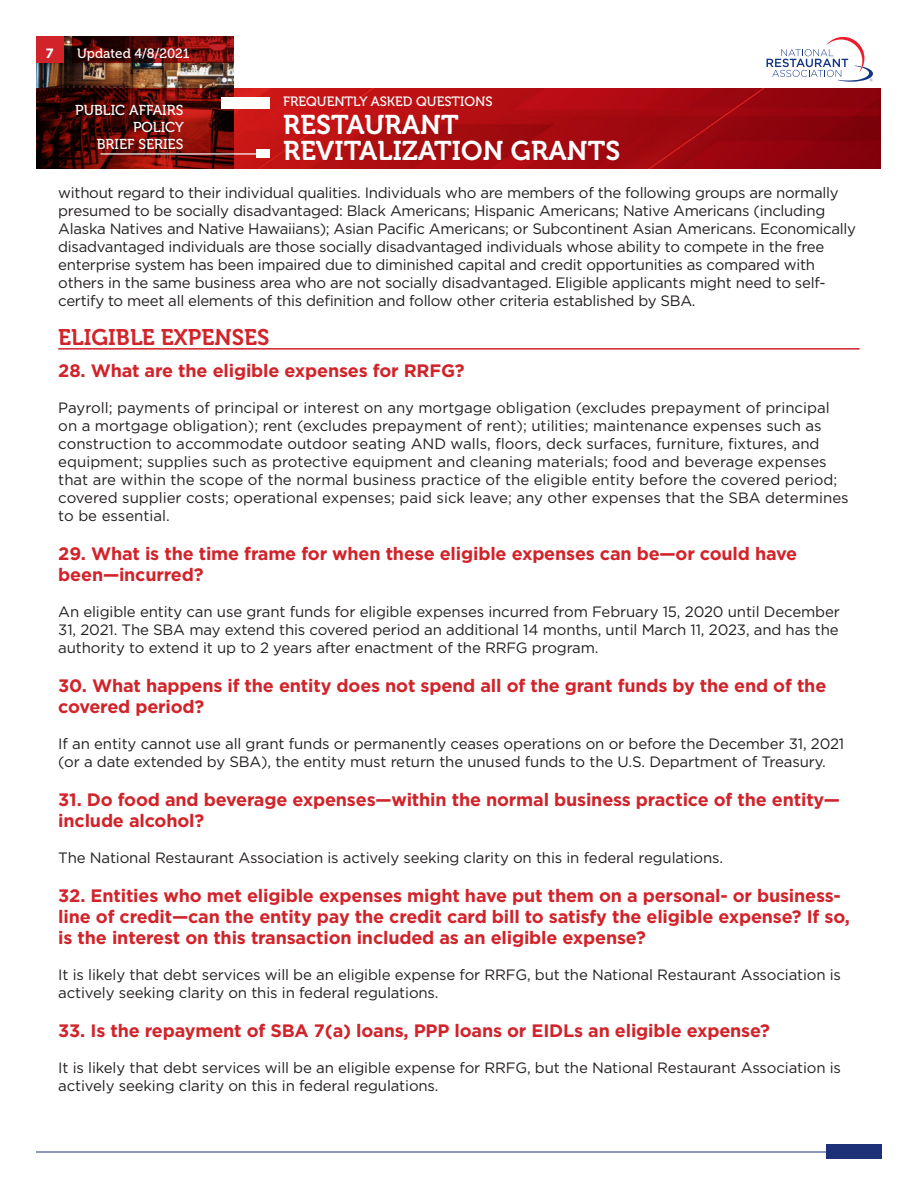
<style>
.page{position:relative;width:918px;height:1188px;background:#fff}
.page>*{position:absolute;margin:0;border:0;box-sizing:border-box;transform-origin:0 0}
.t1{font:27px/25.5px "Museo 700";letter-spacing:.005em;color:#fff}
.SUBSECTION{font:22.5px "Museo 700";color:#d1232a}
.Questions{font:700 18px/21px "Gotham";letter-spacing:-.01em;color:#d1232a}
.Body{font:15px/18px "Gotham";letter-spacing:-.01em;color:#231f20}
.t2{font:14.4px/17.2px "Museo 500";color:#fff;text-align:right}
.t3{font:13.5px "Museo 500";color:#fff}
.t4{font:700 13.5px "Gotham";color:#fff}
</style>
<div class="page">
<img style="left:36px;top:36px;width:198px;height:52px">
<img style="left:36px;top:88px;width:844px;height:81px">
<svg style="left:767px;top:37px;width:106px;height:45px"></svg>
<div style="left:256px;top:149px;width:14px;height:9px;background:#fff"></div>
<hr style="left:101px;top:153px;width:169px;height:2px;background:#fff">
<div style="left:36px;top:36px;width:27px;height:26px;background:#d1232a"></div>
<div style="left:221px;top:97px;width:49px;height:12px;background:#fff"></div>
<hr style="left:36px;top:1152px;width:846px;height:1px;background:#1c3177">
<div style="left:826px;top:1144px;width:56px;height:14px;background:#1c3177"></div>
<svg style="left:72px;top:36px;width:162px;height:26px;background:#5d0b0a"></svg>
<hr style="left:58px;top:348px;width:802px;height:2px;background:#d1232a">
<p class="t4" style="left:45px;top:45px;width:10px">7</p>
<p class="t3" style="left:77px;top:46px;width:114px">Updated 4/8/2021</p>
<p class="t3" style="left:283px;top:94px;width:211px">FREQUENTLY ASKED QUESTIONS</p>
<h1 class="t1" style="left:283px;top:112px;width:339px">RESTAURANT<br>REVITALIZATION GRANTS</h1>
<p class="Body" style="left:58px;top:184px;width:799px">without regard to their individual qualities. Individuals who are members of the following groups are normally presumed to be socially disadvantaged: Black Americans; Hispanic Americans; Native Americans (including Alaska Natives and Native Hawaiians); Asian Pacific Americans; or Subcontinent Asian Americans. Economically disadvantaged individuals are those socially disadvantaged individuals whose ability to compete in the free enterprise system has been impaired due to diminished capital and credit opportunities as compared with others in the same business area who are not socially disadvantaged. Eligible applicants might need to self&shy;certify to meet all elements of this definition and follow other criteria established by SBA.</p>
<p class="SUBSECTION" style="left:58px;top:325px;width:213px">ELIGIBLE EXPENSES</p>
<p class="Questions" style="left:58px;top:359px;width:408px">28. What are the eligible expenses for RRFG?</p>
<p class="Body" style="left:58px;top:398px;width:792px">Payroll; payments of principal or interest on any mortgage obligation (excludes prepayment of principal on a mortgage obligation); rent (excludes prepayment of rent); utilities; maintenance expenses such as construction to accommodate outdoor seating AND walls, floors, deck surfaces, furniture, fixtures, and equipment; supplies such as protective equipment and cleaning materials; food and beverage expenses that are within the scope of the normal business practice of the eligible entity before the covered period; covered supplier costs; operational expenses; paid sick leave; any other expenses that the SBA determines to be essential.</p>
<p class="Questions" style="left:58px;top:542px;width:740px">29. What is the time frame for when these eligible expenses can be—or could have been—incurred?</p>
<p class="Body" style="left:58px;top:602px;width:783px;text-align:justify">An eligible entity can use grant funds for eligible expenses incurred from February 15, 2020 until December 31, 2021. The SBA may extend this covered period an additional 14 months, until March 11, 2023, and has the authority to extend it up to 2 years after enactment of the RRFG program.</p>
<p class="Questions" style="left:58px;top:674px;width:770px">30. What happens if the entity does not spend all of the grant funds by the end of the covered period?</p>
<p class="Body" style="left:58px;top:734px;width:788px">If an entity cannot use all grant funds or permanently ceases operations on or before the December 31, 2021 (or a date extended by SBA), the entity must return the unused funds to the U.S. Department of Treasury.</p>
<p class="Questions" style="left:58px;top:788px;width:783px">31. Do food and beverage expenses—within the normal business practice of the entity— include alcohol?</p>
<p class="Body" style="left:58px;top:848px;width:666px">The National Restaurant Association is actively seeking clarity on this in federal regulations.</p>
<p class="Questions" style="left:58px;top:884px;width:793px">32. Entities who met eligible expenses might have put them on a personal- or business&shy;line of credit—can the entity pay the credit card bill to satisfy the eligible expense? If so, is the interest on this transaction included as an eligible expense?</p>
<p class="Body" style="left:58px;top:965px;width:784px">It is likely that debt services will be an eligible expense for RRFG, but the National Restaurant Association is actively seeking clarity on this in federal regulations.</p>
<p class="Questions" style="left:58px;top:1019px;width:713px">33. Is the repayment of SBA 7(a) loans, PPP loans or EIDLs an eligible expense?</p>
<p class="Body" style="left:58px;top:1058px;width:784px">It is likely that debt services will be an eligible expense for RRFG, but the National Restaurant Association is actively seeking clarity on this in federal regulations.</p>
<p class="t2" style="left:75px;top:101px;width:110px">PUBLIC AFFAIRS<br>POLICY<br>BRIEF SERIES</p>
</div>
